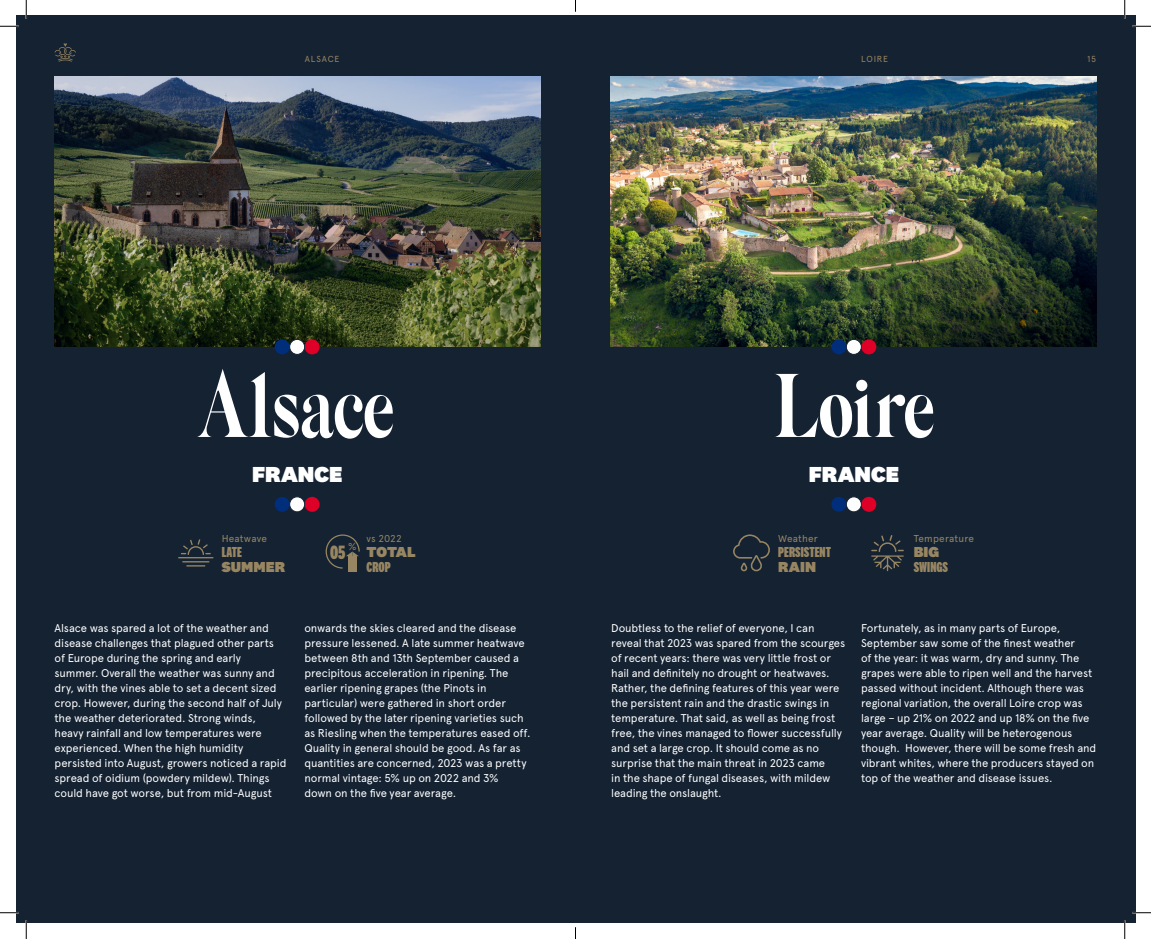
<style>
.page{position:relative;width:1151px;height:939px;background:#fff}
.page>*{position:absolute;margin:0;border:0;box-sizing:border-box;transform-origin:0 0}
.t1{font:600 90px "Silk Serif Condensed";letter-spacing:-.03em;color:#fff}
.t2{font:900 22.5px "National 2";color:#fff}
.t3{font:800 20px "National 2 Compressed";color:#988662}
.t4{font:800 15px/15px "National 2 Compressed";letter-spacing:.005em;color:#988662}
.t5{font:900 15px "National 2";letter-spacing:.005em;color:#988662}
.t6{font:11.25px/15px "Apercu";letter-spacing:-.01em;color:#fff}
.t7{font:10px "Apercu";letter-spacing:.015em;color:#988662}
.t8{font:8.75px "Apercu";letter-spacing:.09em;color:#988662}
.s1{font-family:"National 2";font-weight:900}
</style>
<div class="page">
<div style="left:16px;top:16px;width:1119px;height:907px;background:#142232"></div>
<img style="left:55px;top:77px;width:485px;height:270px">
<div style="left:305px;top:339px;width:15px;height:15px;background:#de0027;border-radius:50%"></div>
<div style="left:290px;top:339px;width:15px;height:15px;background:#fefefe;border-radius:50%"></div>
<div style="left:289px;top:339px;width:16px;height:15px;border:1px solid #142232;border-radius:50%"></div>
<div style="left:275px;top:339px;width:15px;height:15px;background:#002e7b;border-radius:50%"></div>
<div style="left:305px;top:496px;width:15px;height:15px;background:#de0027;border-radius:50%"></div>
<div style="left:290px;top:496px;width:15px;height:15px;background:#fefefe;border-radius:50%"></div>
<div style="left:289px;top:496px;width:16px;height:16px;border:1px solid #142232;border-radius:50%"></div>
<div style="left:275px;top:496px;width:15px;height:15px;background:#002e7b;border-radius:50%"></div>
<img style="left:611px;top:77px;width:485px;height:270px">
<div style="left:861px;top:339px;width:15px;height:15px;background:#de0027;border-radius:50%"></div>
<div style="left:846px;top:339px;width:15px;height:15px;background:#fefefe;border-radius:50%"></div>
<div style="left:846px;top:339px;width:15px;height:15px;border:1px solid #142232;border-radius:50%"></div>
<div style="left:831px;top:339px;width:15px;height:15px;background:#002e7b;border-radius:50%"></div>
<div style="left:861px;top:496px;width:15px;height:15px;background:#de0027;border-radius:50%"></div>
<div style="left:846px;top:496px;width:15px;height:15px;background:#fefefe;border-radius:50%"></div>
<div style="left:846px;top:496px;width:15px;height:16px;border:1px solid #142232;border-radius:50%"></div>
<div style="left:831px;top:496px;width:15px;height:15px;background:#002e7b;border-radius:50%"></div>
<div style="left:348px;top:556px;width:8px;height:16px;background:#988662"></div>
<svg style="left:325px;top:534px;width:35px;height:35px"></svg>
<hr style="left:178px;top:557px;width:36px;height:1px;background:#988662">
<svg style="left:182px;top:561px;width:27px;height:5px"></svg>
<svg style="left:181px;top:539px;width:30px;height:16px"></svg>
<svg style="left:55px;top:43px;width:21px;height:19px"></svg>
<svg style="left:733px;top:534px;width:37px;height:37px"></svg>
<svg style="left:871px;top:535px;width:33px;height:36px"></svg>
<svg style="left:0;top:25px;width:19px;height:2px"></svg>
<svg style="left:1132px;top:25px;width:19px;height:2px"></svg>
<svg style="left:0;top:911px;width:19px;height:2px"></svg>
<svg style="left:1132px;top:911px;width:19px;height:2px"></svg>
<svg style="left:25px;top:0;width:2px;height:19px"></svg>
<svg style="left:25px;top:920px;width:2px;height:18px"></svg>
<svg style="left:1124px;top:0;width:1px;height:19px"></svg>
<svg style="left:1124px;top:920px;width:1px;height:18px"></svg>
<p class="t8" style="left:305px;top:53px;width:36px">ALSACE</p>
<p class="t8" style="left:861px;top:53px;width:29px">LOIRE</p>
<p class="t8" style="left:1087px;top:53px;width:11px">15</p>
<p class="t1" style="left:199px;top:356px;width:198px">Alsace</p>
<p class="t2" style="left:252px;top:460px;width:92px">FRANCE</p>
<p class="t1" style="left:772px;top:356px;width:165px">Loire</p>
<p class="t2" style="left:809px;top:460px;width:92px">FRANCE</p>
<p class="t7" style="left:222px;top:532px;width:47px">Heatwave</p>
<p class="t4" style="left:222px;top:544px;width:22px">LATE</p>
<p class="t5" style="left:222px;top:557px;width:65px">SUMMER</p>
<p class="t7" style="left:348px;top:540px;width:10px">%</p>
<p class="t3" style="left:330px;top:541px;width:17px">05</p>
<p class="t7" style="left:367px;top:532px;width:37px">vs 2022</p>
<p class="t5" style="left:367px;top:542px;width:50px">TOTAL</p>
<p class="t4" style="left:367px;top:559px;width:26px">CROP</p>
<p class="t7" style="left:778px;top:532px;width:41px">Weather</p>
<p class="t4" style="left:778px;top:544px;width:54px">PERSISTENT<br><span class="s1">RAIN</span></p>
<p class="t7" style="left:914px;top:532px;width:62px">Temperature</p>
<p class="t4" style="left:914px;top:544px;width:36px"><span class="s1">BIG<br></span>SWINGS</p>
<p class="t6" style="left:55px;top:620px;width:216px">Alsace was spared a lot of the weather and</p>
<p class="t6" style="left:55px;top:635px;width:221px">disease challenges that plagued other parts</p>
<p class="t6" style="left:55px;top:650px;width:188px">of Europe during the spring and early</p>
<p class="t6" style="left:55px;top:665px;width:222px">summer. Overall the weather was sunny and</p>
<p class="t6" style="left:55px;top:680px;width:223px">dry, with the vines able to set a decent sized</p>
<p class="t6" style="left:55px;top:695px;width:229px">crop. However, during the second half of July</p>
<p class="t6" style="left:55px;top:710px;width:203px">the weather deteriorated. Strong winds,</p>
<p class="t6" style="left:55px;top:725px;width:209px">heavy rainfall and low temperatures were</p>
<p class="t6" style="left:55px;top:740px;width:190px">experienced. When the high humidity</p>
<p class="t6" style="left:55px;top:755px;width:233px">persisted into August, growers noticed a rapid</p>
<p class="t6" style="left:55px;top:770px;width:217px">spread of oidium (powdery mildew). Things</p>
<p class="t6" style="left:55px;top:785px;width:219px">could have got worse, but from mid-August</p>
<p class="t6" style="left:304px;top:620px;width:214px">onwards the skies cleared and the disease</p>
<p class="t6" style="left:304px;top:635px;width:222px">pressure lessened. A late summer heatwave</p>
<p class="t6" style="left:304px;top:650px;width:216px">between 8th and 13th September caused a</p>
<p class="t6" style="left:304px;top:665px;width:206px">precipitous acceleration in ripening. The</p>
<p class="t6" style="left:304px;top:680px;width:184px">earlier ripening grapes (the Pinots in</p>
<p class="t6" style="left:304px;top:695px;width:203px">particular) were gathered in short order</p>
<p class="t6" style="left:304px;top:710px;width:221px">followed by the later ripening varieties such</p>
<p class="t6" style="left:304px;top:725px;width:228px">as Riesling when the temperatures eased off.<br>Quality in general should be good. As far as</p>
<p class="t6" style="left:304px;top:755px;width:224px">quantities are concerned, 2023 was a pretty</p>
<p class="t6" style="left:304px;top:770px;width:196px">normal vintage: 5% up on 2022 and 3%</p>
<p class="t6" style="left:304px;top:785px;width:153px">down on the five year average.</p>
<p class="t6" style="left:611px;top:620px;width:235px">Doubtless to the relief of everyone, I can reveal that 2023 was spared from the scourges of recent years: there was very little frost or hail and definitely no drought or heatwaves.<br>Rather, the defining features of this year were the persistent rain and the drastic swings in temperature. That said, as well as being frost free, the vines managed to flower successfully and set a large crop. It should come as no surprise that the main threat in 2023 came<br>in the shape of fungal diseases, with mildew leading the onslaught.</p>
<p class="t6" style="left:861px;top:620px;width:237px">Fortunately, as in many parts of Europe, September saw some of the finest weather<br>of the year: it was warm, dry and sunny. The grapes were able to ripen well and the harvest passed without incident. Although there was regional variation, the overall Loire crop was large – up 21% on 2022 and up 18% on the five year average. Quality will be heterogenous though. However, there will be some fresh and vibrant whites, where the producers stayed on top of the weather and disease issues.</p>
</div>
